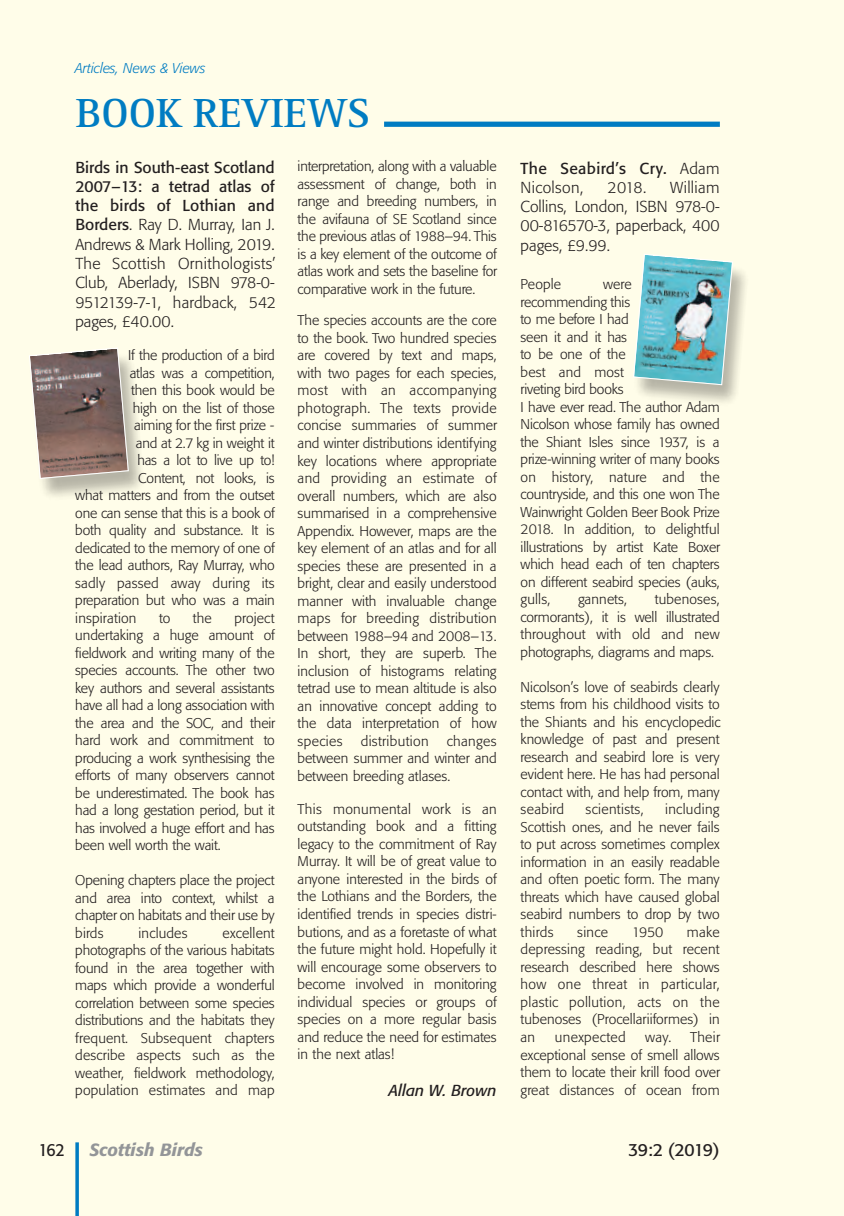
<style>
.page{position:relative;width:844px;height:1216px;background:#fff}
.page>*{position:absolute;margin:0;border:0;box-sizing:border-box;transform-origin:0 0}
.t1{font:700 42px "AT Rotis Serif";color:#007cc2}
.t2{font:italic 500 17.5px "Formata BQ";color:#939598}
.t3{font:17.5px "Formata BQ";letter-spacing:-.045em;color:#231f20}
.t4{font:17.5px "Formata BQ";letter-spacing:-.045em;color:#231f20;scale:.9 1}
.t5{font:300 15.75px/19.2px "Formata BQ";color:#231f20;text-align:justify}
.t6{font:15.75px/19.2px "Formata BQ";letter-spacing:.025em;color:#231f20}
.t7{font:italic 15.75px "Formata BQ";color:#231f20}
.t8{font:300 14px/17.5px "Formata BQ";letter-spacing:-.01em;color:#231f20;text-align:justify}
.t9{font:300 14px "Formata BQ";letter-spacing:.01em;color:#231f20}
.t10{font:300 14px "Formata BQ";letter-spacing:.025em;color:#231f20}
.t11{font:italic 300 14px "Formata BQ";color:#007cc2}
.s1{font-weight:400}
.s2{font-weight:300}
</style>
<div class="page">
<div style="left:0;top:0;width:843px;height:1215px;background:#fffde9"></div>
<svg style="left:75px;top:1142px;width:4px;height:73px"></svg>
<div style="left:384px;top:122px;width:335px;height:5px;background:#007cc2"></div>
<svg style="left:29px;top:347px;width:100px;height:132px;background:#917e78"></svg>
<img style="left:633px;top:253px;width:100px;height:132px">
<p class="t11" style="left:75px;top:62px;width:132px">Articles, News &amp; Views</p>
<h1 class="t1" style="left:76px;top:99px;width:296px">BOOK REVIEWS</h1>
<p class="t5" style="left:75px;top:159px;width:202px"><span class="s1">Birds in South-east Scotland 2007–13: a tetrad atlas of the birds of Lothian and Borders</span>. Ray D. Murray, Ian J.<br>Andrews &amp; Mark Holling, 2019.<br>The Scottish Ornithologists’ Club, Aberlady, ISBN 978-0- 9512139-7-1, hardback, 542 pages, £40.00.</p>
<p class="t8" style="left:128px;top:347px;width:148px">If the production of a bird</p>
<p class="t8" style="left:130px;top:365px;width:146px">atlas was a competition,</p>
<p class="t8" style="left:131px;top:382px;width:145px">then this book would be</p>
<p class="t8" style="left:133px;top:400px;width:143px">high on the list of those</p>
<p class="t8" style="left:134px;top:417px;width:141px">aiming for the first prize -</p>
<p class="t8" style="left:136px;top:435px;width:140px">and at 2.7 kg in weight it</p>
<p class="t8" style="left:137px;top:452px;width:139px">has a lot to live up to!</p>
<p class="t8" style="left:138px;top:470px;width:138px">Content, not looks, is</p>
<p class="t8" style="left:75px;top:487px;width:201px">what matters and from the outset</p>
<p class="t8" style="left:75px;top:505px;width:201px">one can sense that this is a book of</p>
<p class="t8" style="left:75px;top:522px;width:201px">both quality and substance. It is</p>
<p class="t8" style="left:75px;top:540px;width:201px">dedicated to the memory of one of</p>
<p class="t8" style="left:75px;top:557px;width:201px">the lead authors, Ray Murray, who</p>
<p class="t9" style="left:75px;top:577px;width:201px">sadly passed away during its</p>
<p class="t8" style="left:75px;top:592px;width:201px">preparation but who was a main</p>
<p class="t9" style="left:75px;top:612px;width:63px">inspiration</p>
<p class="t8" style="left:159px;top:610px;width:13px">to</p>
<p class="t8" style="left:193px;top:610px;width:21px">the</p>
<p class="t8" style="left:297px;top:159px;width:201px">interpretation, along with a valuable assessment of change, both in range and breeding numbers, in the avifauna of SE Scotland since the previous atlas of 1988–94. This is a key element of the outcome of atlas work and sets the baseline for comparative work in the future.</p>
<p class="t8" style="left:297px;top:313px;width:201px">The species accounts are the core to the book. Two hundred species are covered by text and maps, with two pages for each species, most with an accompanying photograph. The texts provide concise summaries of summer and winter distributions identifying key locations where appropriate and providing an estimate of overall numbers, which are also summarised in a comprehensive Appendix. However, maps are the key element of an atlas and for all species these are presented in a bright, clear and easily understood manner with invaluable change maps for breeding distribution between 1988–94 and 2008–13.<br>In short, they are superb. The inclusion of histograms relating tetrad use to mean altitude is also an innovative concept adding to the data interpretation of how species</p>
<p class="t8" style="left:75px;top:610px;width:201px;text-indent:159px">project undertaking a huge amount of fieldwork and writing many of the species accounts. The other two key authors and several assistants have all had a long association with the area and the SOC, and their hard work and commitment to producing a work synthesising the efforts of many observers cannot be underestimated. The book has had a long gestation period, but it has involved a huge effort and has been well worth the wait.</p>
<p class="t8" style="left:75px;top:872px;width:201px">Opening chapters place the project and area into context, whilst a chapter on habitats and their use by birds</p>
<p class="t10" style="left:360px;top:734px;width:69px">distribution</p>
<p class="t8" style="left:297px;top:733px;width:200px;text-indent:149px">changes between summer and winter and between breeding atlases.</p>
<p class="t8" style="left:297px;top:801px;width:201px">This monumental work is an outstanding book and a fitting legacy to the commitment of Ray Murray. It will be of great value to anyone interested in the birds of the Lothians and the Borders, the identified trends in species distri&shy;butions, and as a foretaste of what the future might hold. Hopefully it will encourage some observers to become involved in monitoring individual species or groups of species on a more regular basis and reduce the need for estimates in the next atlas!</p>
<p class="t7" style="left:388px;top:1083px;width:109px">Allan W. Brown</p>
<p class="t8" style="left:75px;top:925px;width:201px;text-indent:147px">excellent photographs of the various habitats found in the area together with maps which provide a wonderful correlation between some species distributions and the habitats they frequent. Subsequent chapters describe aspects such as the weather, fieldwork methodology, population estimates and map</p>
<p class="t9" style="left:138px;top:927px;width:50px">includes</p>
<p class="t4" style="left:38px;top:1142px;width:30px">162</p>
<p class="t2" style="left:89px;top:1142px;width:115px">Scottish Birds</p>
<p class="t6" style="left:520px;top:160px;width:200px">The Seabird’s Cry. <span class="s2">Adam<br>Nicolson,</span></p>
<p class="t5" style="left:520px;top:179px;width:200px;text-indent:149px">William Collins, London, ISBN 978-0- 00-816570-3, paperback, 400 pages, £9.99.</p>
<p class="t8" style="left:520px;top:276px;width:42px">People</p>
<p class="t5" style="left:607px;top:179px;width:40px">2018.</p>
<p class="t8" style="left:520px;top:276px;width:201px;text-align:left;text-indent:82px">were recommending this<br>to me before I had<br>seen it and it has<br>to be one of the<br>best and most<br>riveting bird books<br>I have ever read. The author Adam<br>Nicolson whose family has owned the Shiant Isles since 1937, is a prize-winning writer of many books on history, nature and the countryside, and this one won The<br>Wainwright Golden Beer Book Prize<br>2018. In addition, to delightful illustrations by artist Kate Boxer which head each of ten chapters on different seabird species (auks, gulls,</p>
<p class="t8" style="left:520px;top:591px;width:200px;text-indent:134px">tubenoses, cormorants), it is well illustrated throughout with old and new photographs, diagrams and maps.</p>
<p class="t8" style="left:520px;top:679px;width:201px">Nicolson’s love of seabirds clearly stems from his childhood visits to the Shiants and his encyclopedic knowledge of past and present research and seabird lore is very evident here. He has had personal contact with, and help from, many seabird</p>
<p class="t9" style="left:578px;top:593px;width:50px">gannets,</p>
<p class="t8" style="left:520px;top:801px;width:200px;text-indent:144px">including Scottish ones, and he never fails to put across sometimes complex information in an easily readable and often poetic form. The many threats which have caused global seabird numbers to drop by two thirds</p>
<p class="t10" style="left:585px;top:803px;width:60px">scientists,</p>
<p class="t8" style="left:520px;top:924px;width:200px;text-indent:166px">make depressing reading, but recent research described here shows how one threat in particular, plastic pollution, acts on the tubenoses (Procellariiformes) in an</p>
<p class="t8" style="left:577px;top:924px;width:33px">since</p>
<p class="t8" style="left:631px;top:924px;width:33px">1950</p>
<p class="t8" style="left:520px;top:1029px;width:201px;text-indent:169px">Their exceptional sense of smell allows them to locate their krill food over great distances of ocean from</p>
<p class="t10" style="left:554px;top:1031px;width:72px">unexpected</p>
<p class="t8" style="left:645px;top:1029px;width:28px">way.</p>
<p class="t3" style="left:628px;top:1141px;width:93px">39:2 (2019)</p>
</div>
